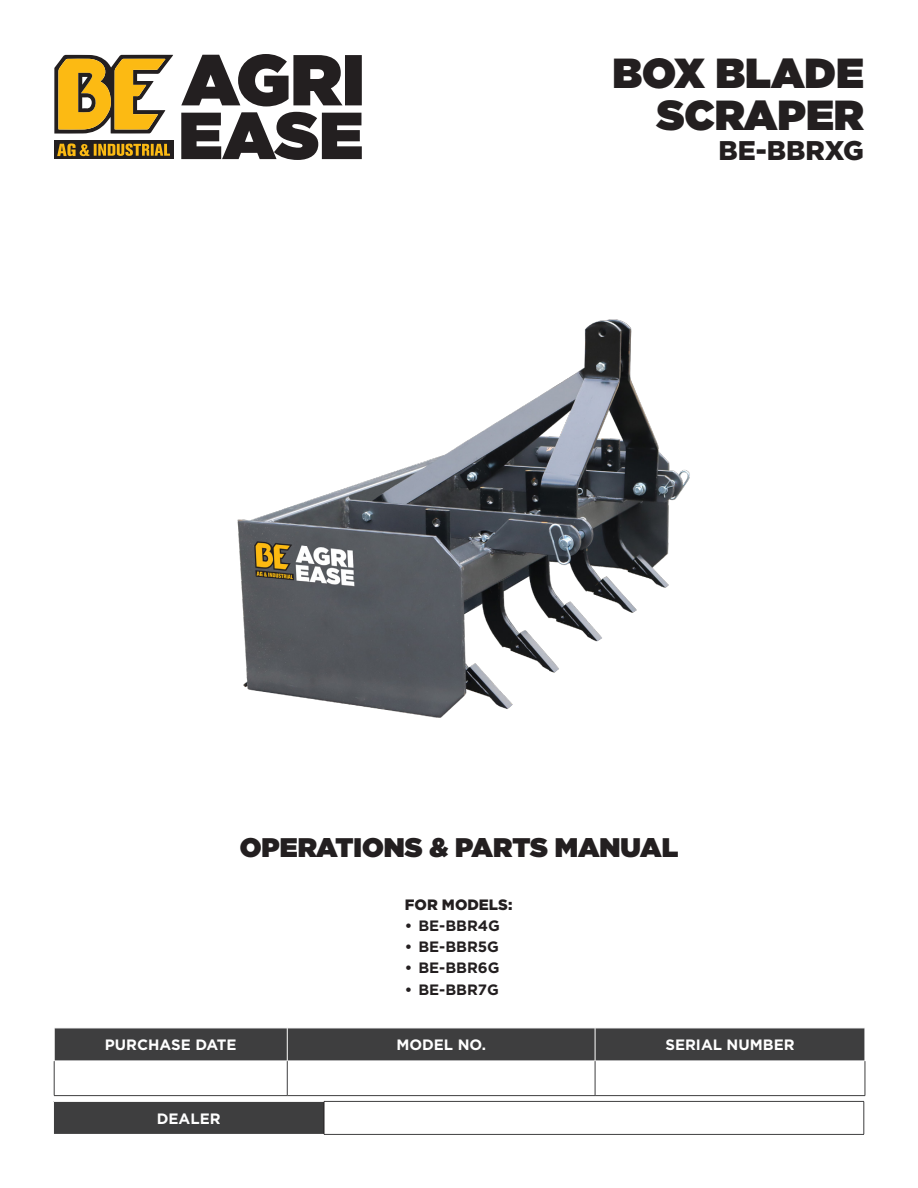
<style>
.page{position:relative;width:918px;height:1188px;background:#fff}
.page>*{position:absolute;margin:0;border:0;box-sizing:border-box;transform-origin:0 0}
.t1{font:900 42px/42px "Gotham";color:#231f20;text-align:right}
.t2{font:900 27px "Gotham";color:#231f20}
.t3{font:900 26.85px "Gotham";color:#231f20}
.TABLE_HEADER_2021{font:700 15px "Gotham";color:#fff}
.t4{font:700 15px "Gotham";color:#231f20}
.HEADER_2021{font:900 15px "Gotham";color:#231f20}
</style>
<div class="page">
<svg style="left:181px;top:112px;width:181px;height:48px"></svg>
<svg style="left:181px;top:54px;width:181px;height:52px"></svg>
<div style="left:54px;top:140px;width:119px;height:19px;background:#231f20"></div>
<svg style="left:54px;top:55px;width:119px;height:79px"></svg>
<svg style="left:57px;top:143px;width:113px;height:13px"></svg>
<div style="left:55px;top:1029px;width:810px;height:32px;background:#3e3e3f"></div>
<hr style="left:287px;top:1028px;width:1px;height:33px;background:#fff">
<hr style="left:595px;top:1028px;width:1px;height:33px;background:#fff">
<hr style="left:54px;top:1061px;width:1px;height:34px;background:#3e3e3f">
<hr style="left:287px;top:1061px;width:1px;height:34px;background:#3e3e3f">
<hr style="left:595px;top:1061px;width:1px;height:34px;background:#3e3e3f">
<hr style="left:865px;top:1061px;width:1px;height:34px;background:#3e3e3f">
<hr style="left:54px;top:1095px;width:233px;height:1px;background:#3e3e3f">
<hr style="left:287px;top:1095px;width:308px;height:1px;background:#3e3e3f">
<hr style="left:595px;top:1095px;width:270px;height:1px;background:#3e3e3f">
<div style="left:53px;top:1101px;width:271px;height:33px;background:#3e3e3f"></div>
<hr style="left:53px;top:1101px;width:271px;height:1px;background:#fff">
<hr style="left:53px;top:1102px;width:1px;height:32px;background:#fff">
<hr style="left:324px;top:1101px;width:540px;height:1px;background:#3e3e3f">
<hr style="left:864px;top:1102px;width:1px;height:32px;background:#3e3e3f">
<hr style="left:324px;top:1134px;width:540px;height:1px;background:#3e3e3f">
<hr style="left:324px;top:1102px;width:1px;height:32px;background:#231f20">
<img style="left:237px;top:319px;width:453px;height:399px">
<p class="t1" style="left:613px;top:51px;width:253px">BOX BLADE<br>SCRAPER</p>
<p class="t2" style="left:719px;top:131px;width:147px">BE-BBRXG</p>
<p class="t3" style="left:240px;top:829px;width:440px">OPERATIONS &amp; PARTS MANUAL</p>
<p class="HEADER_2021" style="left:405px;top:895px;width:109px">FOR MODELS:</p>
<p class="t4" style="left:405px;top:916px;width:97px">• BE-BBR4G</p>
<p class="t4" style="left:405px;top:937px;width:96px">• BE-BBR5G</p>
<p class="t4" style="left:405px;top:958px;width:96px">• BE-BBR6G</p>
<p class="t4" style="left:405px;top:979px;width:96px">• BE-BBR7G</p>
<p class="TABLE_HEADER_2021" style="left:105px;top:1035px;width:133px">PURCHASE DATE</p>
<p class="TABLE_HEADER_2021" style="left:396px;top:1035px;width:91px">MODEL NO.</p>
<p class="TABLE_HEADER_2021" style="left:665px;top:1035px;width:131px">SERIAL NUMBER</p>
<p class="TABLE_HEADER_2021" style="left:157px;top:1109px;width:65px">DEALER</p>
</div>
